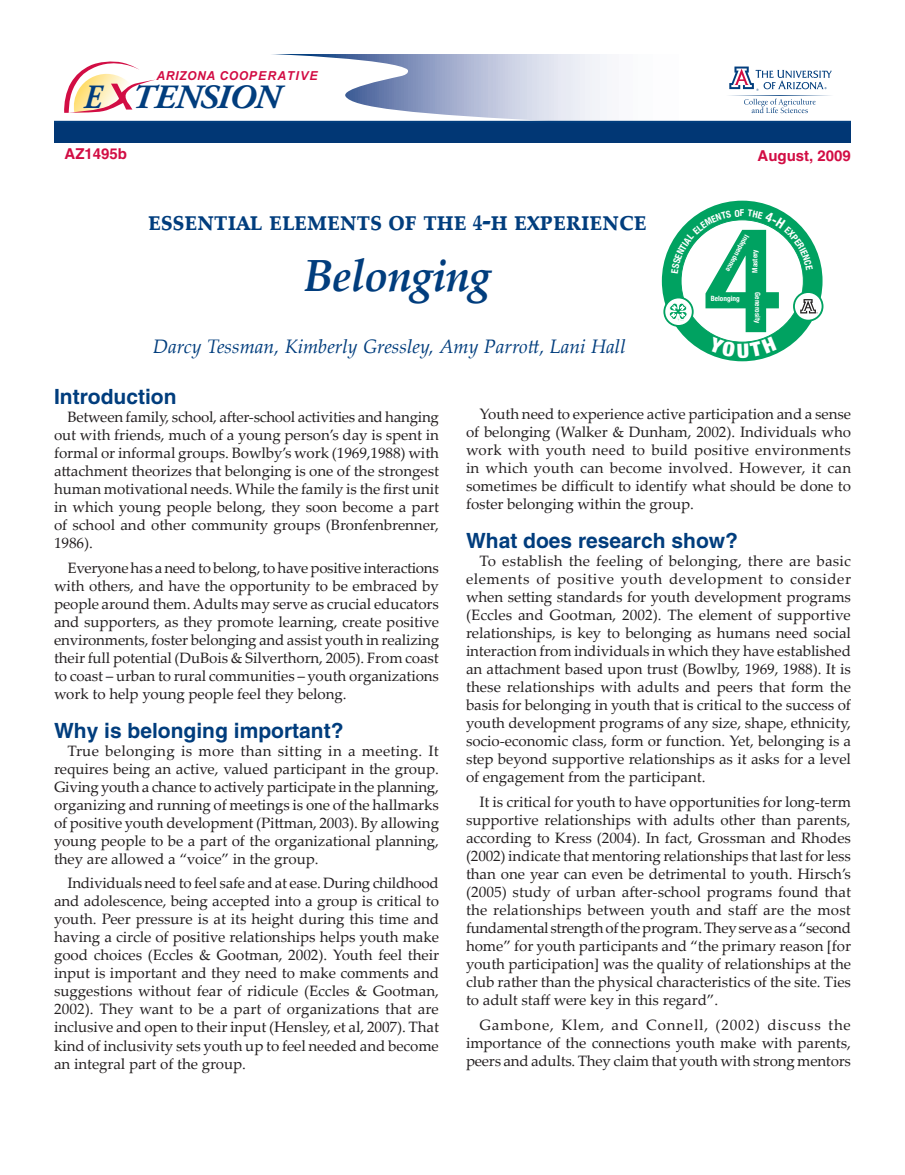
<style>
.page{position:relative;width:905px;height:1175px;background:#fff}
.page>*{position:absolute;margin:0;border:0;box-sizing:border-box;transform-origin:0 0}
.t1{font:italic 700 45px "Palatino Linotype";letter-spacing:-.02em;color:#013d7d}
.t2{font:italic 700 33.9px "Adobe Garamond Pro";letter-spacing:-.04em;color:#013d7d;scale:.87 1}
.t3{font:700 30.3px "Palatino Linotype";letter-spacing:-.02em;color:#013d7d;scale:.89 1}
.t4{font:700 21px "Helvetica";color:#013d7d}
.t5{font:italic 19.5px "Palatino Linotype";color:#013d7d}
.t6{font:15px/18px "Palatino Linotype";color:#231f20;text-align:justify}
.t7{font:700 15px "Helvetica";color:#d20d44}
.t8{font:italic 700 12.3px "Arial";letter-spacing:.05em;color:#d20d44}
.t9{font:700 condensed 7.2px "Helvetica Neue";color:#fff}
.s1{font-size:21.9px}
</style>
<div class="page">
<svg style="left:64px;top:61px;width:91px;height:52px"></svg>
<hr style="left:54px;top:121px;width:796px;height:3px;background:#013d7d">
<div style="left:54px;top:124px;width:796px;height:19px;background:#013775"></div>
<svg style="left:270px;top:54px;width:580px;height:67px"></svg>
<div style="left:662px;top:201px;width:160px;height:160px;background:#00a261;border-radius:50%"></div>
<svg style="left:664px;top:297px;width:28px;height:29px"></svg>
<div style="left:663px;top:296px;width:30px;height:31px;border:2px solid #00a261;border-radius:50%"></div>
<svg style="left:794px;top:292px;width:28px;height:28px"></svg>
<div style="left:793px;top:291px;width:30px;height:30px;border:2px solid #00a261;border-radius:50%"></div>
<svg style="left:669px;top:209px;width:148px;height:149px"></svg>
<p class="t8" style="left:157px;top:68px;width:162px">ARIZONA COOPERATIVE</p>
<p class="t2" style="left:84px;top:77px;width:227px">E TENSION</p>
<p class="t7" style="left:64px;top:144px;width:64px">AZ1495b</p>
<p class="t7" style="left:757px;top:147px;width:95px">August, 2009</p>
<p class="t3" style="left:148px;top:198px;width:562px">essential elements of the <span class="s1">4</span>-h experience</p>
<p class="t1" style="left:304px;top:243px;width:189px">Belonging</p>
<p class="t5" style="left:153px;top:333px;width:474px">Darcy Tessman, Kimberly Gressley, Amy Parrott, Lani Hall</p>
<p class="t9" style="left:751px;top:238px;width:42px;rotate:119deg">Independence</p>
<p class="t9" style="left:710px;top:294px;width:30px">Belonging</p>
<p class="t9" style="left:762px;top:292px;width:32px;rotate:90deg">Generosity</p>
<p class="t9" style="left:750px;top:273px;width:25px;rotate:-90deg">Mastery</p>
<p class="t4" style="left:54px;top:384px;width:124px">Introduction</p>
<p class="t6" style="left:54px;top:407px;width:387px;text-indent:14px">Between family, school, after-school activities and hanging out with friends, much of a young person’s day is spent in formal or informal groups. Bowlby’s work (1969,1988) with attachment theorizes that belonging is one of the strongest human motivational needs. While the family is the first unit in which young people belong, they soon become a part of school and other community groups (Bronfenbrenner, 1986).</p>
<p class="t6" style="left:54px;top:558px;width:387px;text-indent:14px">Everyone has a need to belong, to have positive interactions with others, and have the opportunity to be embraced by people around them. Adults may serve as crucial educators and supporters, as they promote learning, create positive environments, foster belonging and assist youth in realizing their full potential (DuBois &amp; Silverthorn, 2005). From coast to coast – urban to rural communities – youth organizations work to help young people feel they belong.</p>
<p class="t4" style="left:54px;top:717px;width:291px">Why is belonging important?</p>
<p class="t6" style="left:54px;top:741px;width:387px;text-indent:14px">True belonging is more than sitting in a meeting. It requires being an active, valued participant in the group.<br>Giving youth a chance to actively participate in the planning, organizing and running of meetings is one of the hallmarks of positive youth development (Pittman, 2003). By allowing young people to be a part of the organizational planning, they are allowed a “voice” in the group.</p>
<p class="t6" style="left:54px;top:873px;width:387px;text-indent:14px">Individuals need to feel safe and at ease. During childhood and adolescence, being accepted into a group is critical to youth. Peer pressure is at its height during this time and having a circle of positive relationships helps youth make good choices (Eccles &amp; Gootman, 2002). Youth feel their input is important and they need to make comments and suggestions without fear of ridicule (Eccles &amp; Gootman, 2002). They want to be a part of organizations that are inclusive and open to their input (Hensley, et al, 2007). That kind of inclusivity sets youth up to feel needed and become an integral part of the group.</p>
<p class="t6" style="left:466px;top:404px;width:387px;text-indent:14px">Youth need to experience active participation and a sense of belonging (Walker &amp; Dunham, 2002). Individuals who work with youth need to build positive environments in which youth can become involved. However, it can sometimes be difficult to identify what should be done to foster belonging within the group.</p>
<p class="t4" style="left:466px;top:527px;width:273px">What does research show?</p>
<p class="t6" style="left:466px;top:551px;width:387px;text-indent:14px">To establish the feeling of belonging, there are basic elements of positive youth development to consider when setting standards for youth development programs (Eccles and Gootman, 2002). The element of supportive relationships, is key to belonging as humans need social interaction from individuals in which they have established an attachment based upon trust (Bowlby, 1969, 1988). It is these relationships with adults and peers that form the basis for belonging in youth that is critical to the success of youth development programs of any size, shape, ethnicity, socio-economic class, form or function. Yet, belonging is a step beyond supportive relationships as it asks for a level of engagement from the participant.</p>
<p class="t6" style="left:466px;top:792px;width:387px;text-indent:14px">It is critical for youth to have opportunities for long-term supportive relationships with adults other than parents, according to Kress (2004). In fact, Grossman and Rhodes (2002) indicate that mentoring relationships that last for less than one year can even be detrimental to youth. Hirsch’s (2005) study of urban after-school programs found that the relationships between youth and staff are the most fundamental strength of the program. They serve as a “second home” for youth participants and “the primary reason [for youth participation] was the quality of relationships at the club rather than the physical characteristics of the site. Ties to adult staff were key in this regard”.</p>
<p class="t6" style="left:466px;top:1014px;width:387px;text-indent:14px">Gambone, Klem, and Connell, (2002) discuss the importance of the connections youth make with parents, peers and adults. They claim that youth with strong mentors</p>
</div>
